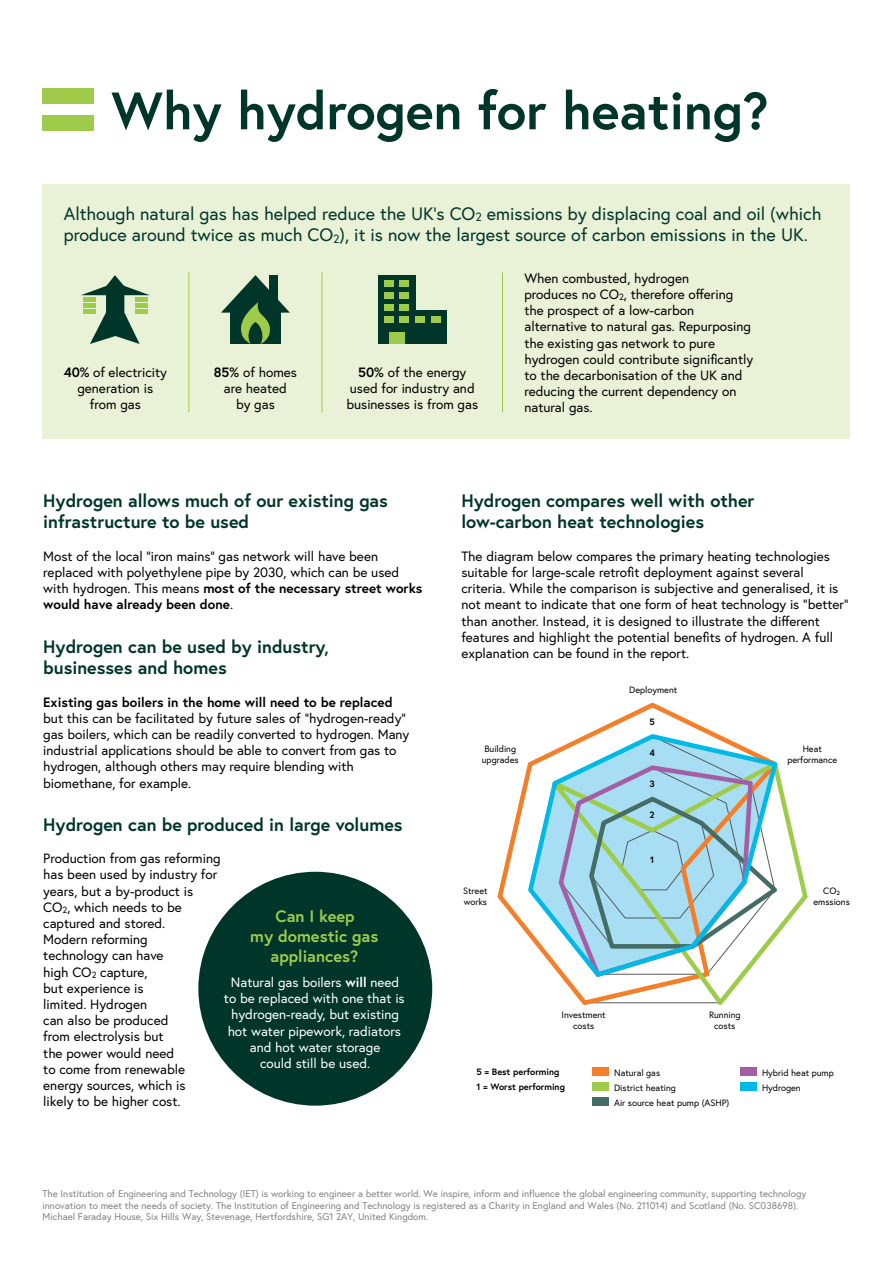
<style>
.page{position:relative;width:893px;height:1263px;background:#fff}
.page>*{position:absolute;margin:0;border:0;box-sizing:border-box;transform-origin:0 0}
.t1{font:700 52.5px "Europa";color:#00352a}
.t2{font:700 18px/21.6px "Europa";color:#00352a}
.t3{font:18px/21.6px "Europa";color:#00352a}
.t4{font:700 16.5px/19.8px "Europa";color:#9ecc4a;text-align:center}
.t5{font:13.5px/16.2px "Europa";color:#000}
.t6{font:13.5px/16.2px "Europa";color:#fff;text-align:center}
.t7{font:700 13.5px "Europa";color:#000}
.t8{font:9.75px/11.7px "Europa";color:#808285}
.t9{font:9.15px/10.9px "Europa";color:#000;text-align:center}
.t10{font:700 9.15px/15px "Europa";color:#000}
.s1{font-weight:700}
.s2{font-size:10.35px}
</style>
<div class="page">
<div style="left:43px;top:184px;width:807px;height:255px;background:#e9f2d7"></div>
<div style="left:43px;top:115px;width:51px;height:15px;background:#9ecc4a"></div>
<div style="left:43px;top:88px;width:51px;height:16px;background:#9ecc4a"></div>
<hr style="left:502px;top:272px;width:1px;height:140px;background:#9ecc4a">
<hr style="left:322px;top:272px;width:1px;height:140px;background:#9ecc4a">
<hr style="left:188px;top:272px;width:1px;height:140px;background:#9ecc4a">
<svg style="left:221px;top:275px;width:69px;height:69px"></svg>
<svg style="left:81px;top:275px;width:69px;height:69px"></svg>
<div style="left:378px;top:275px;width:37px;height:69px;background:#00352a"></div>
<div style="left:415px;top:310px;width:32px;height:34px;background:#00352a"></div>
<div style="left:389px;top:333px;width:15px;height:11px;background:#9ecc4a"></div>
<div style="left:384px;top:316px;width:10px;height:6px;background:#9ecc4a"></div>
<div style="left:384px;top:304px;width:10px;height:6px;background:#9ecc4a"></div>
<div style="left:384px;top:292px;width:10px;height:7px;background:#9ecc4a"></div>
<div style="left:384px;top:280px;width:10px;height:7px;background:#9ecc4a"></div>
<div style="left:415px;top:316px;width:10px;height:6px;background:#9ecc4a"></div>
<div style="left:399px;top:316px;width:10px;height:6px;background:#9ecc4a"></div>
<div style="left:399px;top:304px;width:10px;height:6px;background:#9ecc4a"></div>
<div style="left:399px;top:292px;width:10px;height:7px;background:#9ecc4a"></div>
<div style="left:399px;top:280px;width:10px;height:7px;background:#9ecc4a"></div>
<div style="left:431px;top:316px;width:10px;height:6px;background:#9ecc4a"></div>
<svg style="left:497px;top:702px;width:212px;height:230px"></svg>
<svg style="left:563px;top:785px;width:245px;height:220px"></svg>
<svg style="left:525px;top:730px;width:256px;height:250px"></svg>
<div style="left:592px;top:1068px;width:17px;height:8px;background:#f57e29"></div>
<div style="left:592px;top:1082px;width:17px;height:9px;background:#9ecc4a"></div>
<div style="left:592px;top:1097px;width:17px;height:9px;background:#456d66"></div>
<div style="left:740px;top:1068px;width:16px;height:8px;background:#a45ea5"></div>
<div style="left:740px;top:1082px;width:16px;height:9px;background:#00b9e7"></div>
<div style="left:198px;top:872px;width:234px;height:234px;background:#00352a;border-radius:50%"></div>
<h1 class="t1" style="left:111px;top:75px;width:659px">Why hydrogen for heating?</h1>
<h2 class="t3" style="left:64px;top:202px;width:759px">Although natural gas has helped reduce the UK’s CO<sub>2</sub> emissions by displacing coal and oil (which produce around twice as much CO<sub>2</sub>), it is now the largest source of carbon emissions in the UK.</h2>
<p class="t5" style="left:64px;top:364px;width:105px;text-align:center"><span class="s1">40%</span> of electricity generation is from gas</p>
<p class="t5" style="left:346px;top:364px;width:133px;text-align:center"><span class="s1">50%</span> of the energy used for industry and businesses is from gas</p>
<p class="t5" style="left:214px;top:364px;width:85px;text-align:center"><span class="s1">85%</span> of homes are heated<br>by gas</p>
<p class="t5" style="left:524px;top:270px;width:230px">When combusted, hydrogen<br>produces no CO<sub>2</sub>, therefore offering the prospect of a low-carbon alternative to natural gas. Repurposing the existing gas network to pure hydrogen could contribute significantly to the decarbonisation of the UK and reducing the current dependency on natural gas.</p>
<h2 class="t2" style="left:43px;top:489px;width:346px">Hydrogen allows much of our existing gas infrastructure to be used</h2>
<p class="t5" style="left:43px;top:548px;width:381px">Most of the local “iron mains” gas network will have been replaced with polyethylene pipe by 2030, which can be used with hydrogen. This means <span class="s1">most of the necessary street works would have already been done</span>.</p>
<h2 class="t2" style="left:43px;top:635px;width:287px">Hydrogen can be used by industry, businesses and homes</h2>
<p class="t7" style="left:43px;top:693px;width:351px">Existing gas boilers in the home will need to be replaced</p>
<p class="t5" style="left:43px;top:710px;width:368px">but this can be facilitated by future sales of “hydrogen-ready” gas boilers, which can be readily converted to hydrogen. Many industrial applications should be able to convert from gas to hydrogen, although others may require blending with biomethane, for example.</p>
<h2 class="t2" style="left:43px;top:813px;width:361px">Hydrogen can be produced in large volumes</h2>
<p class="t5" style="left:43px;top:850px;width:179px">Production from gas reforming has been used by industry for years, but a by-product is<br>CO<sub>2</sub>, which needs to be captured and stored.<br>Modern reforming<br>technology can have<br>high CO<sub>2</sub> capture,<br>but experience is<br>limited. Hydrogen<br>can also be produced<br>from electrolysis but<br>the power would need<br>to come from renewable energy sources, which is<br>likely to be higher cost.</p>
<p class="t4" style="left:250px;top:906px;width:130px">Can I keep<br>my domestic gas appliances?</p>
<p class="t6" style="left:224px;top:974px;width:182px">Natural gas boilers <span class="s1">will</span> need to be replaced with one that is hydrogen-ready, but existing hot water pipework, radiators and hot water storage<br>could still be used.</p>
<h2 class="t2" style="left:461px;top:489px;width:295px">Hydrogen compares well with other low-carbon heat technologies</h2>
<p class="t5" style="left:461px;top:548px;width:389px">The diagram below compares the primary heating technologies suitable for large-scale retrofit deployment against several criteria. While the comparison is subjective and generalised, it is not meant to indicate that one form of heat technology is “better” than another. Instead, it is designed to illustrate the different features and highlight the potential benefits of hydrogen. A full explanation can be found in the report.</p>
<p class="t9" style="left:629px;top:684px;width:49px">Deployment</p>
<p class="t9" style="left:482px;top:743px;width:38px;text-align:left">Building upgrades</p>
<p class="t9" style="left:463px;top:885px;width:26px;text-align:left">Street works</p>
<p class="t10" style="left:649px;top:714px;width:7px">5</p>
<p class="t10" style="left:649px;top:745px;width:7px">4</p>
<p class="t10" style="left:650px;top:776px;width:7px">3</p>
<p class="t10" style="left:650px;top:807px;width:7px">2</p>
<p class="t10" style="left:650px;top:852px;width:6px">1</p>
<p class="t9" style="left:787px;top:743px;width:51px">Heat performance</p>
<p class="t9" style="left:813px;top:885px;width:38px">CO<span class="s2">₂ </span>emssions</p>
<p class="t9" style="left:562px;top:1009px;width:46px">Investment costs</p>
<p class="t9" style="left:709px;top:1009px;width:33px">Running costs</p>
<p class="t10" style="left:476px;top:1064px;width:90px">5 = Best performing<br>1 = Worst performing</p>
<p class="t9" style="left:614px;top:1065px;width:117px;line-height:15px;text-align:left">Natural gas<br>District heating<br>Air source heat pump (ASHP)</p>
<p class="t9" style="left:762px;top:1065px;width:73px;line-height:15px;text-align:left">Hybrid heat pump<br>Hydrogen</p>
<p class="t8" style="left:43px;top:1187px;width:765px">The Institution of Engineering and Technology (IET) is working to engineer a better world. We inspire, inform and influence the global engineering community, supporting technology innovation to meet the needs of society. The Institution of Engineering and Technology is registered as a Charity in England and Wales (No. 211014) and Scotland (No. SC038698).<br>Michael Faraday House, Six Hills Way, Stevenage, Hertfordshire, SG1 2AY, United Kingdom.</p>
</div>
